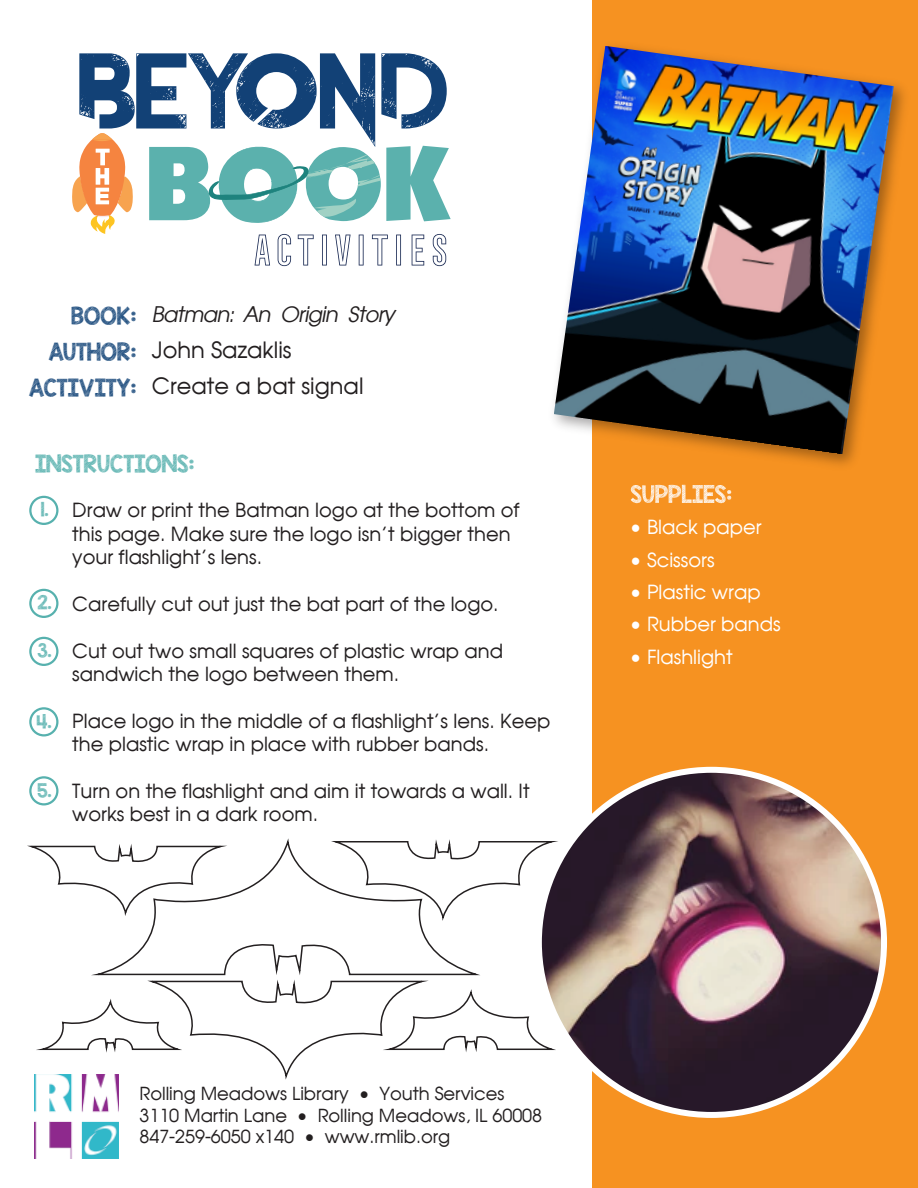
<style>
.page{position:relative;width:918px;height:1188px;background:#fff}
.page>*{position:absolute;margin:0;border:0;box-sizing:border-box;transform-origin:0 0}
.t1{font:22.5px/36px "Moderne";color:#231f20}
.t2{font:italic 22.5px "Moderne";letter-spacing:-.025em;color:#231f20}
.t3{font:19.5px/23.4px "Moderne";color:#231f20}
.t4{font:19.5px "Moderne";color:#fff}
.t5{font:19.5px/36px "KG Blank Space Sketch";color:#104276;text-align:right}
.t6{font:19.5px "KG Blank Space Sketch";color:#57b1ae}
.t7{font:18px/21.6px "Moderne";color:#231f20}
.t8{font:15.6px "KG Blank Space Sketch";color:#57b1ae}
</style>
<div class="page">
<div style="left:592px;top:0;width:326px;height:1188px;background:#f69221"></div>
<img style="left:35px;top:1074px;width:84px;height:84px">
<svg style="left:72px;top:53px;width:379px;height:213px"></svg>
<img style="left:554px;top:46px;width:340px;height:408px">
<svg style="left:631px;top:485px;width:100px;height:18px"></svg>
<div style="left:29px;top:496px;width:29px;height:29px;border:2px solid #57b1ae;border-radius:50%"></div>
<div style="left:29px;top:589px;width:29px;height:29px;border:2px solid #57b1ae;border-radius:50%"></div>
<div style="left:29px;top:637px;width:29px;height:29px;border:2px solid #57b1ae;border-radius:50%"></div>
<div style="left:29px;top:707px;width:29px;height:29px;border:2px solid #57b1ae;border-radius:50%"></div>
<div style="left:29px;top:776px;width:29px;height:30px;border:2px solid #57b1ae;border-radius:50%"></div>
<img style="left:539px;top:770px;width:345px;height:345px;border-radius:173px">
<svg style="left:96px;top:838px;width:382px;height:137px"></svg>
<svg style="left:334px;top:838px;width:219px;height:89px"></svg>
<svg style="left:30px;top:839px;width:192px;height:83px"></svg>
<svg style="left:41px;top:975px;width:512px;height:111px"></svg>
<p class="t5" style="left:29px;top:297px;width:109px">BOOK:<br>AUTHOR:<br>ACTIVITY:</p>
<p class="t2" style="left:152px;top:302px;width:244px">Batman: An Origin Story</p>
<p class="t1" style="left:152px;top:331px;width:213px">John Sazaklis<br>Create a bat signal</p>
<p class="t6" style="left:35px;top:450px;width:161px">INSTRUCTIONS:</p>
<p class="t8" style="left:41px;top:499px;width:9px">1.</p>
<p class="t3" style="left:72px;top:498px;width:449px">Draw or print the Batman logo at the bottom of this page. Make sure the logo isn’t bigger then your flashlight’s lens.</p>
<p class="t3" style="left:72px;top:592px;width:428px">Carefully cut out just the bat part of the logo.</p>
<p class="t3" style="left:72px;top:639px;width:432px">Cut out two small squares of plastic wrap and sandwich the logo between them.</p>
<p class="t3" style="left:72px;top:709px;width:480px">Place logo in the middle of a flashlight’s lens. Keep the plastic wrap in place with rubber bands.</p>
<p class="t3" style="left:72px;top:779px;width:459px">Turn on the flashlight and aim it towards a wall. It works best in a dark room.</p>
<p class="t8" style="left:38px;top:592px;width:16px">2.</p>
<p class="t8" style="left:37px;top:640px;width:16px">3.</p>
<p class="t8" style="left:37px;top:710px;width:17px">4.</p>
<p class="t8" style="left:37px;top:779px;width:16px">5.</p>
<p class="t4" style="left:630px;top:515px;width:133px">• Black paper</p>
<p class="t4" style="left:630px;top:547px;width:86px">• Scissors</p>
<p class="t4" style="left:630px;top:580px;width:132px">• Plastic wrap</p>
<p class="t4" style="left:630px;top:612px;width:152px">• Rubber bands</p>
<p class="t4" style="left:630px;top:644px;width:104px">• Flashlight</p>
<p class="t7" style="left:140px;top:1083px;width:404px">Rolling Meadows Library • Youth Services<br>3110 Martin Lane • Rolling Meadows, IL 60008<br>847-259-6050 x140 • www.rmlib.org</p>
</div>
